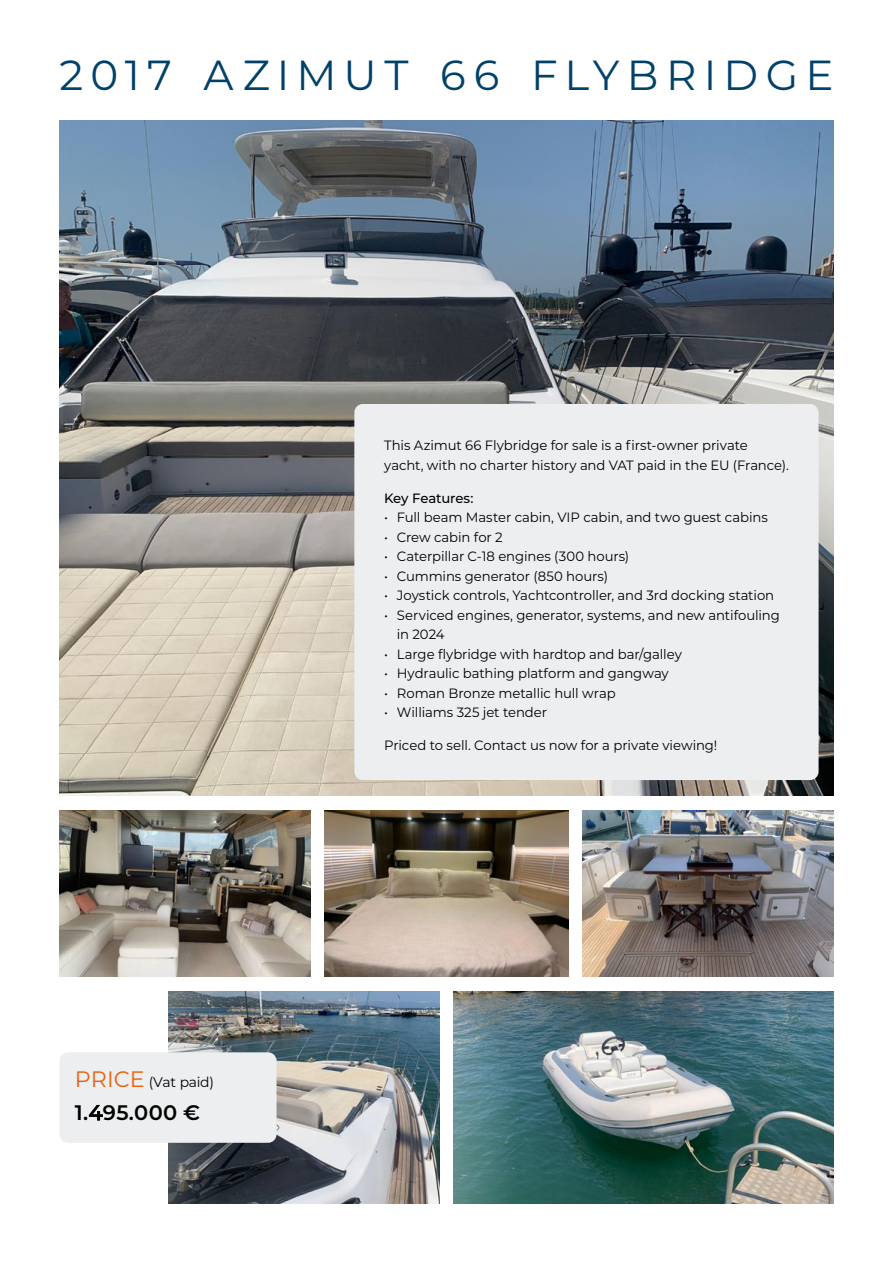
<style>
.page{position:relative;width:893px;height:1263px;background:#fff}
.page>*{position:absolute;margin:0;border:0;box-sizing:border-box;transform-origin:0 0}
.t1{font:42px "Montserrat";letter-spacing:.17em;color:#00416a}
.t2{font:600 21px "Montserrat";color:#000}
.t3{font:13.95px "Montserrat";letter-spacing:-.025em;color:#000}
.t4{font:13.5px/19.5px "Montserrat";letter-spacing:-.005em;color:#000}
.t5{font:500 13.5px "Montserrat";letter-spacing:-.01em;color:#000}
.s1{font-size:22.35px;color:#ea620e}
.s2{font-weight:500}
</style>
<div class="page">
<img style="left:60px;top:121px;width:773px;height:675px">
<img style="left:60px;top:811px;width:250px;height:165px">
<img style="left:325px;top:811px;width:243px;height:165px">
<img style="left:583px;top:811px;width:250px;height:165px">
<img style="left:168px;top:991px;width:271px;height:213px">
<img style="left:454px;top:991px;width:379px;height:213px">
<div style="left:354px;top:404px;width:465px;height:376px;background:#eceef0;border-radius:9px"></div>
<div style="left:60px;top:1052px;width:217px;height:91px;background:#eceef0;border-radius:9px"></div>
<h1 class="t1" style="left:60px;top:46px;width:775px">2017 AZIMUT 66 FLYBRIDGE</h1>
<p class="t3" style="left:75px;top:1072px;width:141px"><span class="s1">PRICE</span> (Vat paid)</p>
<h2 class="t2" style="left:75px;top:1098px;width:127px">1.<span class="s2">4</span>95.000 €</h2>
<p class="t4" style="left:384px;top:435px;width:406px">This Azimut 66 Flybridge for sale is a first-owner private yacht, with no charter history and VAT paid in the EU (France).</p>
<p class="t5" style="left:384px;top:488px;width:91px">Key Features:</p>
<p class="t4" style="left:384px;top:507px;width:385px">• Full beam Master cabin, VIP cabin, and two guest cabins</p>
<p class="t4" style="left:384px;top:527px;width:120px">• Crew cabin for 2</p>
<p class="t4" style="left:384px;top:546px;width:247px">• Caterpillar C-18 engines (300 hours)</p>
<p class="t4" style="left:384px;top:566px;width:225px">• Cummins generator (850 hours)</p>
<p class="t4" style="left:384px;top:585px;width:392px">• Joystick controls, Yachtcontroller, and 3rd docking station</p>
<p class="t4" style="left:397px;top:605px;width:384px;text-indent:-13px">• Serviced engines, generator, systems, and new antifouling in 2024</p>
<p class="t4" style="left:384px;top:644px;width:299px">• Large flybridge with hardtop and bar/galley</p>
<p class="t4" style="left:384px;top:663px;width:286px">• Hydraulic bathing platform and gangway</p>
<p class="t4" style="left:384px;top:683px;width:233px">• Roman Bronze metallic hull wrap</p>
<p class="t4" style="left:384px;top:702px;width:165px">• Williams 325 jet tender</p>
<p class="t4" style="left:384px;top:735px;width:335px">Priced to sell. Contact us now for a private viewing!</p>
</div>
